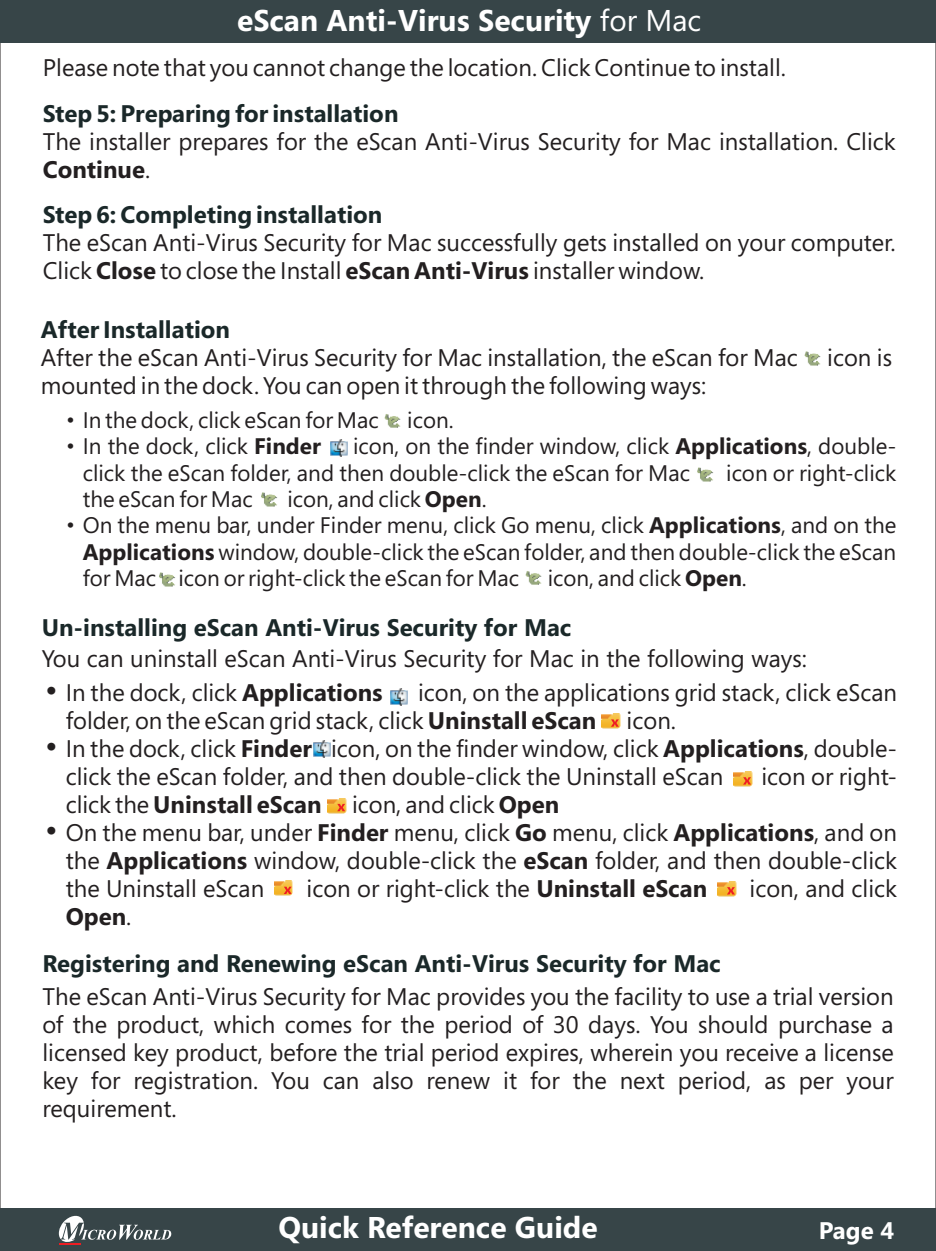
<style>
.page{position:relative;width:936px;height:1251px;background:#fff}
.page>*{position:absolute;margin:0;border:0;box-sizing:border-box;transform-origin:0 0}
.t1{font:700 30px "Segoe";color:#fff}
.t2{font:24px/27.9px "Segoe";color:#231f20}
.t3{font:700 24px/46.8px "Segoe";color:#1a2829}
.t4{font:700 24px "Segoe";color:#231f20}
.t5{font:700 24px "Segoe";color:#fff}
.t6{font:22.5px/26.4px "Segoe";color:#231f20}
.s1{font-weight:400}
.s2{font-weight:700}
.s3{color:#231f20}
.s4{font-weight:400;color:#231f20}
</style>
<div class="page">
<div style="left:0;top:1208px;width:935px;height:42px;background:#374548"></div>
<svg style="left:58px;top:1215px;width:113px;height:27px"></svg>
<hr style="left:59px;top:1242px;width:22px;height:2px;background:#ee1d23">
<div style="left:0;top:0;width:935px;height:43px;background:#374548"></div>
<img style="left:804px;top:351px;width:17px;height:15px">
<img style="left:384px;top:414px;width:17px;height:14px">
<img style="left:697px;top:467px;width:17px;height:15px">
<img style="left:261px;top:492px;width:17px;height:15px">
<img style="left:159px;top:572px;width:16px;height:15px">
<img style="left:525px;top:571px;width:17px;height:14px">
<svg style="left:330px;top:439px;width:18px;height:17px"></svg>
<img style="left:331px;top:440px;width:16px;height:16px">
<svg style="left:390px;top:690px;width:18px;height:15px"></svg>
<img style="left:391px;top:688px;width:16px;height:17px">
<svg style="left:313px;top:742px;width:18px;height:15px"></svg>
<img style="left:314px;top:740px;width:16px;height:17px">
<img style="left:733px;top:771px;width:19px;height:15px">
<svg style="left:743px;top:777px;width:8px;height:7px"></svg>
<img style="left:601px;top:713px;width:19px;height:15px">
<svg style="left:611px;top:719px;width:7px;height:7px"></svg>
<img style="left:328px;top:798px;width:18px;height:14px">
<svg style="left:337px;top:803px;width:8px;height:8px"></svg>
<img style="left:274px;top:880px;width:19px;height:15px">
<svg style="left:284px;top:886px;width:8px;height:7px"></svg>
<img style="left:717px;top:881px;width:19px;height:15px">
<svg style="left:726px;top:886px;width:8px;height:8px"></svg>
<p class="t1" style="left:237px;top:8px;width:465px">eScan Anti-Virus Security <span class="s1">for Mac</span></p>
<p class="t2" style="left:43px;top:56px;width:744px">Please note that you cannot change the location. Click Continue to install.</p>
<p class="t3" style="left:43px;top:92px;width:357px">Step 5: Preparing for installation</p>
<p class="t2" style="left:43px;top:130px;width:854px">The installer prepares for the eScan Anti-Virus Security for Mac installation. Click<br><span class="s2">Continue</span>.</p>
<p class="t3" style="left:43px;top:193px;width:341px">Step 6: Completing installation</p>
<p class="t2" style="left:43px;top:231px;width:854px">The eScan Anti-Virus Security for Mac successfully gets installed on your computer.<br>Click <span class="s2">Close</span> to close the Install <span class="s2">eScan Anti-Virus</span> installer window.</p>
<p class="t3" style="left:41px;top:308px;width:191px">After Installation</p>
<p class="t2" style="left:41px;top:346px;width:852px">After the eScan Anti-Virus Security for Mac installation, the eScan for Mac icon is mounted in the dock. You can open it through the following ways:</p>
<p class="t6" style="left:83px;top:409px;width:297px">In the dock, click eScan for Mac</p>
<p class="t6" style="left:407px;top:409px;width:48px">icon.</p>
<p class="t6" style="left:83px;top:435px;width:240px">In the dock, click <span class="s2">Finder</span></p>
<p class="t6" style="left:83px;top:435px;width:815px;text-indent:270px">icon, on the finder window, click <span class="s2">Applications</span>, double&shy;click the eScan folder, and then double-click the eScan for Mac</p>
<p class="t6" style="left:726px;top:461px;width:172px">icon or right-click</p>
<p class="t6" style="left:83px;top:487px;width:171px">the eScan for Mac</p>
<p class="t6" style="left:83px;top:487px;width:815px;text-indent:204px">icon, and click <span class="s2">Open</span>.<br>On the menu bar, under Finder menu, click Go menu, click <span class="s2">Applications</span>, and on the <span class="s2">Applications</span> window, double-click the eScan folder, and then double-click the eScan for Mac icon or right-click the eScan for Mac</p>
<p class="t6" style="left:547px;top:566px;width:201px">icon, and click <span class="s2">Open</span>.</p>
<p class="t3" style="left:42px;top:606px;width:531px">Un-installing eScan Anti-Virus Security for Mac</p>
<p class="t2" style="left:66px;top:643px;width:742px;line-height:33.9px;text-indent:-24px">You can uninstall eScan Anti-Virus Security for Mac in the following ways:<br>In the dock, click <span class="s2">Applications</span></p>
<p class="t2" style="left:66px;top:680px;width:832px;text-indent:352px">icon, on the applications grid stack, click eScan folder, on the eScan grid stack, click <span class="s2">Uninstall eScan</span></p>
<p class="t2" style="left:66px;top:708px;width:832px;text-indent:561px">icon.<br>In the dock, click <span class="s2">Finder</span> icon, on the finder window, click <span class="s2">Applications</span>, double&shy;click the eScan folder, and then double-click the Uninstall eScan</p>
<p class="t2" style="left:761px;top:764px;width:137px">icon or right-</p>
<p class="t2" style="left:66px;top:792px;width:832px;text-indent:286px">icon, and click <span class="s2">Open<br></span>On the menu bar, under <span class="s2">Finder</span> menu, click <span class="s2">Go</span> menu, click <span class="s2">Applications</span>, and on the <span class="s2">Applications</span> window, double-click the <span class="s2">eScan</span> folder, and then double-click the Uninstall eScan</p>
<p class="t4" style="left:66px;top:794px;width:257px"><span class="s1">click the</span> Uninstall eScan</p>
<p class="t2" style="left:306px;top:876px;width:402px">icon or right-click the <span class="s2">Uninstall eScan</span></p>
<p class="t2" style="left:749px;top:876px;width:149px">icon, and click</p>
<p class="t3" style="left:43px;top:894px;width:679px;text-indent:23px"><span class="s3">Open</span><span class="s4">.<br></span>Registering and Renewing eScan Anti-Virus Security for Mac</p>
<p class="t2" style="left:42px;top:984px;width:852px;text-align:justify">The eScan Anti-Virus Security for Mac provides you the facility to use a trial version of the product, which comes for the period of 30 days. You should purchase a licensed key product, before the trial period expires, wherein you receive a license key for registration. You can also renew it for the next period, as per your requirement.</p>
<p class="t1" style="left:278px;top:1215px;width:321px">Quick Reference Guide</p>
<p class="t5" style="left:818px;top:1219px;width:77px">Page 4</p>
</div>
